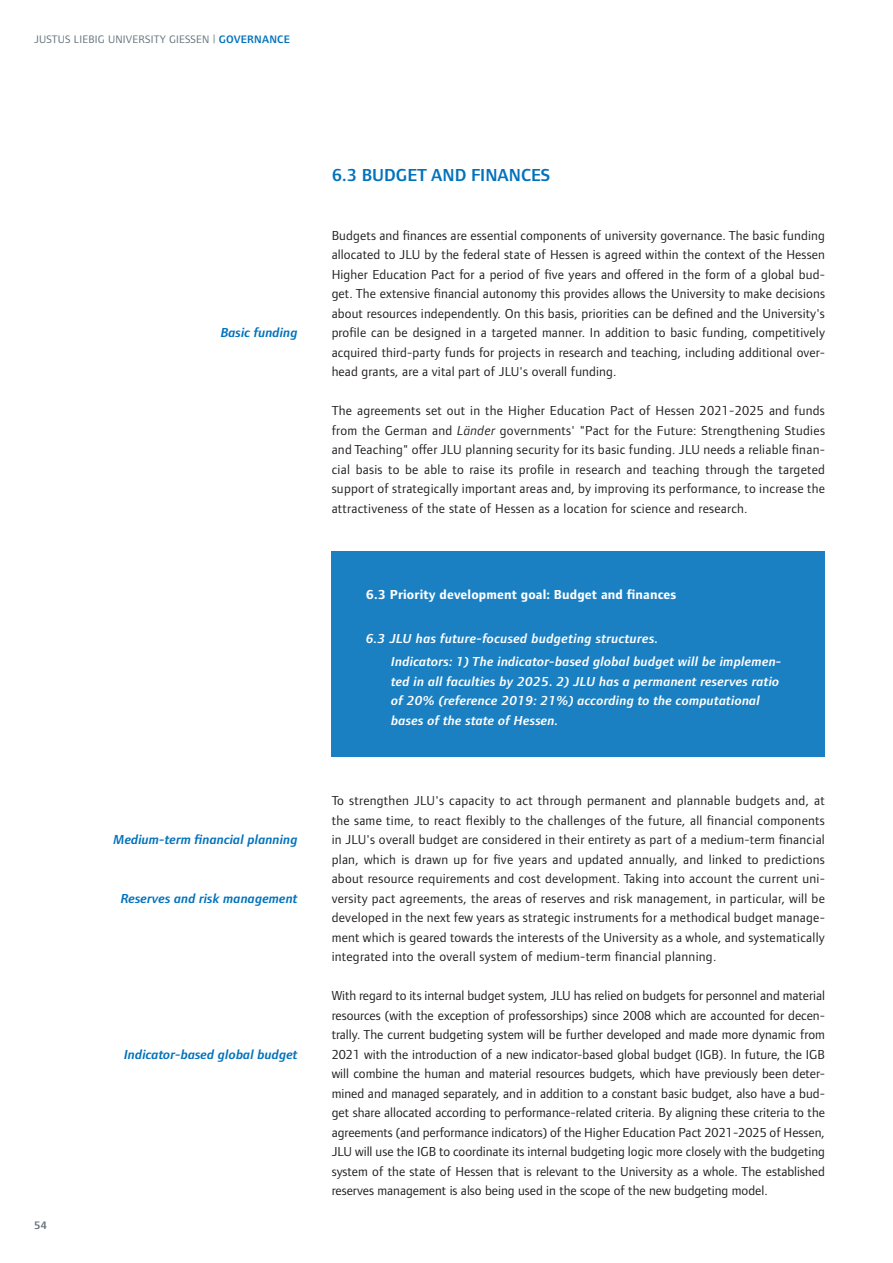
<style>
.page{position:relative;width:893px;height:1263px;background:#fff}
.page>*{position:absolute;margin:0;border:0;box-sizing:border-box;transform-origin:0 0}
.t1{font:600 18px "Foundry Form Sans";color:#0072bc}
.t2{font:13.5px/19.5px "Foundry Form Sans";letter-spacing:.01em;color:#231f20;text-align:justify}
.t3{font:italic 600 13.5px/19.5px "Foundry Form Sans";letter-spacing:.01em;color:#fff}
.t4{font:italic 600 13.5px "Foundry Form Sans";color:#0072bc}
.t5{font:700 13.5px "Foundry Form Sans";letter-spacing:.01em;color:#fff}
.t6{font:11.25px "Foundry Form Sans";letter-spacing:.02em;color:#627179}
.t7{font:600 11.25px "Foundry Form Sans";color:#627179}
.s1{font-weight:600;color:#0072bc}
.s2{font-style:italic}
</style>
<div class="page">
<div style="left:332px;top:552px;width:493px;height:205px;background:#1a80c2"></div>
<p class="t6" style="left:34px;top:32px;width:257px">JUSTUS LIEBIG UNIVERSITY GIESSEN | <span class="s1">GOVERNANCE</span></p>
<p class="t7" style="left:34px;top:1218px;width:15px">54</p>
<p class="t4" style="left:221px;top:325px;width:78px">Basic funding</p>
<p class="t4" style="left:114px;top:832px;width:186px">Medium-term financial planning</p>
<p class="t4" style="left:121px;top:890px;width:178px">Reserves and risk management</p>
<p class="t4" style="left:124px;top:1046px;width:175px">Indicator-based global budget</p>
<h1 class="t1" style="left:332px;top:164px;width:220px">6.3 BUDGET AND FINANCES</h1>
<p class="t2" style="left:332px;top:225px;width:495px">Budgets and finances are essential components of university governance. The basic funding allocated to JLU by the federal state of Hessen is agreed within the context of the Hessen Higher Education Pact for a period of five years and offered in the form of a global bud&shy;get. The extensive financial autonomy this provides allows the University to make decisions about resources independently. On this basis, priorities can be defined and the University's profile can be designed in a targeted manner. In addition to basic funding, competitively acquired third-party funds for projects in research and teaching, including additional over&shy;head grants, are a vital part of JLU's overall funding.</p>
<p class="t2" style="left:332px;top:401px;width:495px">The agreements set out in the Higher Education Pact of Hessen 2021-2025 and funds from the German and <span class="s2">Länder</span> governments' "Pact for the Future: Strengthening Studies and Teaching" offer JLU planning security for its basic funding. JLU needs a reliable finan&shy;cial basis to be able to raise its profile in research and teaching through the targeted support of strategically important areas and, by improving its performance, to increase the attractiveness of the state of Hessen as a location for science and research.</p>
<p class="t5" style="left:366px;top:587px;width:312px">6.3 Priority development goal: Budget and finances</p>
<p class="t3" style="left:391px;top:626px;width:392px;line-height:23.7px;text-indent:-26px">6.3 JLU has future-focused budgeting structures.<br>Indicators: 1) The indicator-based global budget will be implemen-</p>
<p class="t3" style="left:391px;top:672px;width:390px">ted in all faculties by 2025. 2) JLU has a permanent reserves ratio of 20% (reference 2019: 21%) according to the computational bases of the state of Hessen.</p>
<p class="t2" style="left:332px;top:791px;width:495px">To strengthen JLU's capacity to act through permanent and plannable budgets and, at the same time, to react flexibly to the challenges of the future, all financial components in JLU's overall budget are considered in their entirety as part of a medium-term financial plan, which is drawn up for five years and updated annually, and linked to predictions about resource requirements and cost development. Taking into account the current uni&shy;versity pact agreements, the areas of reserves and risk management, in particular, will be developed in the next few years as strategic instruments for a methodical budget manage&shy;ment which is geared towards the interests of the University as a whole, and systematically integrated into the overall system of medium-term financial planning.</p>
<p class="t2" style="left:332px;top:986px;width:495px">With regard to its internal budget system, JLU has relied on budgets for personnel and material resources (with the exception of professorships) since 2008 which are accounted for decen&shy;trally. The current budgeting system will be further developed and made more dynamic from 2021 with the introduction of a new indicator-based global budget (IGB). In future, the IGB will combine the human and material resources budgets, which have previously been deter&shy;mined and managed separately, and in addition to a constant basic budget, also have a bud&shy;get share allocated according to performance-related criteria. By aligning these criteria to the agreements (and performance indicators) of the Higher Education Pact 2021-2025 of Hessen, JLU will use the IGB to coordinate its internal budgeting logic more closely with the budgeting system of the state of Hessen that is relevant to the University as a whole. The established reserves management is also being used in the scope of the new budgeting model.</p>
</div>
